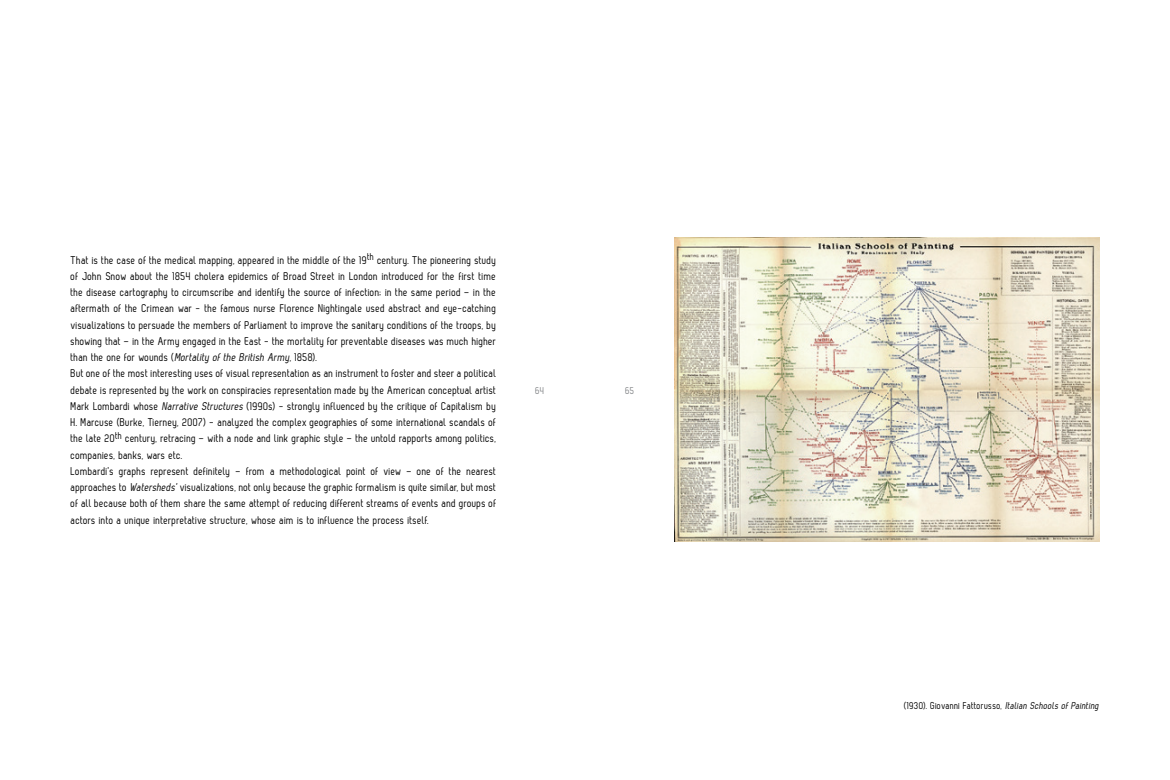
<style>
.page{position:relative;width:1170px;height:780px;background:#fff}
.page>*{position:absolute;margin:0;border:0;box-sizing:border-box;transform-origin:0 0}
.t1{font:11.25px/16.2px "Zag";letter-spacing:.02em;color:#000}
.t2{font:10px "Zag";letter-spacing:.025em;color:#000}
.t3{font:10px "Zag";color:#808285}
.s1{font-style:italic}
</style>
<div class="page">
<img style="left:674px;top:237px;width:424px;height:304px">
<p class="t1" style="left:71px;top:251px;width:427px">That is the case of the medical mapping, appeared in the middle of the 19<sup>th</sup> century. The pioneering study of John Snow about the 1854 cholera epidemics of Broad Street in London introduced for the first time the disease cartography to circumscribe and identify the source of infection; in the same period – in the aftermath of the Crimean war - the famous nurse Florence Nightingale used abstract and eye-catching visualizations to persuade the members of Parliament to improve the sanitary conditions of the troops, by showing that – in the Army engaged in the East - the mortality for preventable diseases was much higher than the one for wounds (<span class="s1">Mortality of the British Army</span>, 1858).<br>But one of the most interesting uses of visual representation as an instrument to foster and steer a political debate is represented by the work on conspiracies representation made by the American conceptual artist Mark Lombardi whose <span class="s1">Narrative Structures</span> (1990s) - strongly influenced by the critique of Capitalism by H. Marcuse (Burke, Tierney, 2007) - analyzed the complex geographies of some international scandals of the late 20<sup>th</sup> century, retracing – with a node and link graphic style – the untold rapports among politics, companies, banks, wars etc.<br>Lombardi’s graphs represent definitely – from a methodological point of view – one of the nearest approaches to <span class="s1">Watersheds’</span>visualizations, not only because the graphic formalism is quite similar, but most of all because both of them share the same attempt of reducing different streams of events and groups of actors into a unique interpretative structure, whose aim is to influence the process itself.</p>
<p class="t3" style="left:535px;top:384px;width:10px">64</p>
<p class="t3" style="left:625px;top:384px;width:10px">65</p>
<p class="t2" style="left:904px;top:700px;width:196px">(1930). Giovanni Fattorusso, <span class="s1">Italian Schools of Painting</span></p>
</div>
